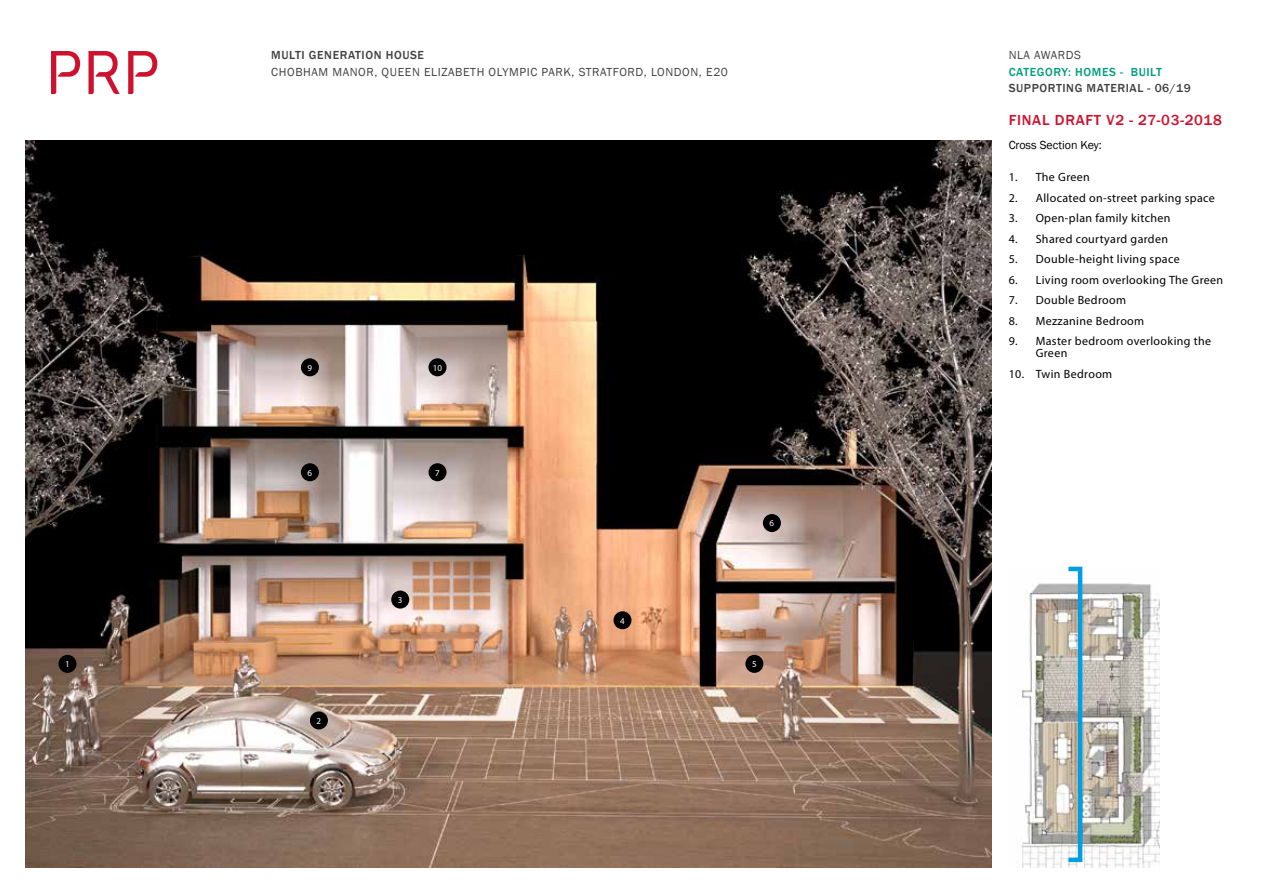
<style>
.page{position:relative;width:1263px;height:893px;background:#fff}
.page>*{position:absolute;margin:0;border:0;box-sizing:border-box;transform-origin:0 0}
.t1{font:500 15px "Franklin Gothic";letter-spacing:.05em;color:#ce112e}
.t2{font:12px/12px "Myriad Pro";letter-spacing:.03em;color:#000}
.t3{font:12px "Franklin Gothic";letter-spacing:.05em;color:#424241}
.t4{font:500 12px "Franklin Gothic";letter-spacing:.05em;color:#414140}
.t5{font:500 12px "Franklin Gothic";letter-spacing:.05em;color:#009d7b}
.t6{font:12px "Franklin Gothic";color:#000}
.t7{font:9px "Myriad Pro";color:#fff}
</style>
<div class="page">
<svg style="left:51px;top:51px;width:29px;height:43px"></svg>
<svg style="left:128px;top:51px;width:29px;height:43px"></svg>
<svg style="left:88px;top:51px;width:32px;height:43px"></svg>
<img style="left:26px;top:140px;width:966px;height:727px">
<div style="left:310px;top:711px;width:18px;height:18px;background:#000;border-radius:50%"></div>
<div style="left:391px;top:591px;width:18px;height:18px;background:#000;border-radius:50%"></div>
<div style="left:428px;top:463px;width:18px;height:18px;background:#000;border-radius:50%"></div>
<div style="left:613px;top:611px;width:18px;height:18px;background:#000;border-radius:50%"></div>
<div style="left:763px;top:514px;width:18px;height:18px;background:#000;border-radius:50%"></div>
<div style="left:745px;top:655px;width:18px;height:18px;background:#000;border-radius:50%"></div>
<div style="left:58px;top:655px;width:18px;height:18px;background:#000;border-radius:50%"></div>
<div style="left:428px;top:358px;width:18px;height:18px;background:#000;border-radius:50%"></div>
<div style="left:301px;top:463px;width:18px;height:18px;background:#000;border-radius:50%"></div>
<div style="left:301px;top:358px;width:18px;height:18px;background:#000;border-radius:50%"></div>
<img style="left:1021px;top:569px;width:139px;height:299px">
<div style="left:1066px;top:567px;width:16px;height:295px;border:4px solid #009fe3"></div>
<p class="t4" style="left:271px;top:48px;width:154px">MULTI GENERATION HOUSE</p>
<p class="t3" style="left:271px;top:64px;width:458px">CHOBHAM MANOR, QUEEN ELIZABETH OLYMPIC PARK, STRATFORD, LONDON, E20</p>
<p class="t7" style="left:308px;top:362px;width:6px">9</p>
<p class="t7" style="left:433px;top:362px;width:11px">10</p>
<p class="t7" style="left:308px;top:467px;width:6px">6</p>
<p class="t7" style="left:435px;top:467px;width:6px">7</p>
<p class="t7" style="left:770px;top:518px;width:6px">6</p>
<p class="t7" style="left:398px;top:594px;width:6px">3</p>
<p class="t7" style="left:620px;top:615px;width:6px">4</p>
<p class="t7" style="left:65px;top:659px;width:6px">1</p>
<p class="t7" style="left:752px;top:659px;width:6px">5</p>
<p class="t7" style="left:317px;top:715px;width:6px">2</p>
<p class="t3" style="left:1009px;top:48px;width:74px">NLA AWARDS</p>
<p class="t5" style="left:1009px;top:65px;width:155px">CATEGORY: HOMES - BUILT</p>
<p class="t4" style="left:1009px;top:81px;width:184px">SUPPORTING MATERIAL - 06/19</p>
<p class="t1" style="left:1009px;top:111px;width:215px">FINAL DRAFT V2 - 27-03-2018</p>
<p class="t6" style="left:1009px;top:137px;width:95px">Cross Section Key:</p>
<p class="t2" style="left:1009px;top:171px;width:83px">1. The Green</p>
<p class="t2" style="left:1009px;top:192px;width:208px">2. Allocated on-street parking space</p>
<p class="t2" style="left:1009px;top:212px;width:163px">3. Open-plan family kitchen</p>
<p class="t2" style="left:1009px;top:233px;width:161px">4. Shared courtyard garden</p>
<p class="t2" style="left:1009px;top:253px;width:173px">5. Double-height living space</p>
<p class="t2" style="left:1009px;top:274px;width:216px">6. Living room overlooking The Green</p>
<p class="t2" style="left:1009px;top:294px;width:119px">7. Double Bedroom</p>
<p class="t2" style="left:1009px;top:315px;width:137px">8. Mezzanine Bedroom</p>
<p class="t2" style="left:1036px;top:335px;width:177px;text-indent:-27px">9. Master bedroom overlooking the<br>Green</p>
<p class="t2" style="left:1009px;top:368px;width:105px">10. Twin Bedroom</p>
</div>
